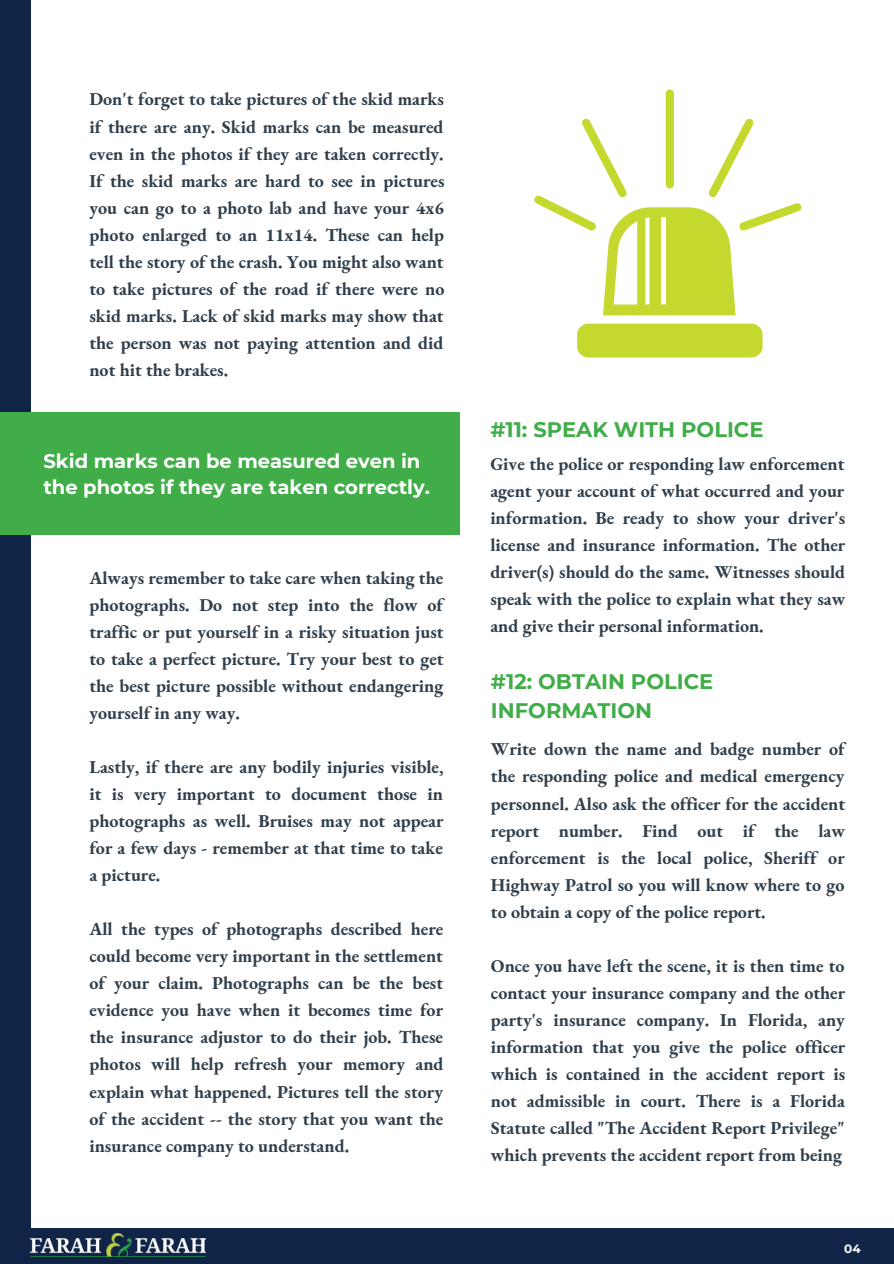
<style>
.page{position:relative;width:894px;height:1264px;background:#fff}
.page>*{position:absolute;margin:0;border:0;box-sizing:border-box;transform-origin:0 0}
.t1{font:700 21px/29.2px "Montserrat";color:#41ad49}
.t2{font:700 19.5px/26.1px "Montserrat";color:#fff}
.t3{font:700 18px/27px "EB Garamond";color:#303f4b;text-align:justify}
.t4{font:700 12px "Montserrat";color:#fff}
</style>
<div class="page">
<div style="left:0;top:1228px;width:893px;height:35px;background:#0f2447"></div>
<div style="left:0;top:0;width:31px;height:1263px;background:#0f2447"></div>
<div style="left:0;top:412px;width:460px;height:123px;background:#41ad49"></div>
<img style="left:31px;top:1233px;width:174px;height:23px">
<div style="left:577px;top:323px;width:185px;height:34px;background:#c4d82e"></div>
<svg style="left:534px;top:118px;width:267px;height:197px"></svg>
<div style="left:665px;top:89px;width:8px;height:99px;background:#c4d82e;border-radius:4px"></div>
<p class="t3" style="left:89px;top:86px;width:356px">Don't forget to take pictures of the skid marks if there are any. Skid marks can be measured even in the photos if they are taken correctly.<br>If the skid marks are hard to see in pictures you can go to a photo lab and have your 4x6 photo enlarged to an 11x14. These can help tell the story of the crash. You might also want to take pictures of the road if there were no skid marks. Lack of skid marks may show that the person was not paying attention and did not hit the brakes.</p>
<p class="t2" style="left:43px;top:447px;width:388px">Skid marks can be measured even in the photos if they are taken correctly.</p>
<p class="t3" style="left:89px;top:564px;width:355px">Always remember to take care when taking the photographs. Do not step into the flow of traffic or put yourself in a risky situation just to take a perfect picture. Try your best to get the best picture possible without endangering yourself in any way.</p>
<p class="t3" style="left:89px;top:753px;width:355px">Lastly, if there are any bodily injuries visible, it is very important to document those in photographs as well. Bruises may not appear for a few days - remember at that time to take a picture.</p>
<p class="t3" style="left:89px;top:915px;width:355px">All the types of photographs described here could become very important in the settlement of your claim. Photographs can be the best evidence you have when it becomes time for the insurance adjustor to do their job. These photos will help refresh your memory and explain what happened. Pictures tell the story of the accident -- the story that you want the insurance company to understand.</p>
<p class="t1" style="left:490px;top:414px;width:274px">#11: SPEAK WITH POLICE</p>
<p class="t3" style="left:490px;top:450px;width:356px">Give the police or responding law enforcement agent your account of what occurred and your information. Be ready to show your driver's license and insurance information. The other driver(s) should do the same. Witnesses should speak with the police to explain what they saw and give their personal information.</p>
<p class="t1" style="left:491px;top:665px;width:224px">#12: OBTAIN POLICE<br>INFORMATION</p>
<p class="t3" style="left:491px;top:735px;width:356px">Write down the name and badge number of the responding police and medical emergency personnel. Also ask the officer for the accident report number. Find out if the law enforcement is the local police, Sheriff or Highway Patrol so you will know where to go to obtain a copy of the police report.</p>
<p class="t3" style="left:491px;top:951px;width:356px">Once you have left the scene, it is then time to contact your insurance company and the other party's insurance company. In Florida, any information that you give the police officer which is contained in the accident report is not admissible in court. There is a Florida Statute called "The Accident Report Privilege" which prevents the accident report from being</p>
<p class="t4" style="left:844px;top:1240px;width:18px">04</p>
</div>
